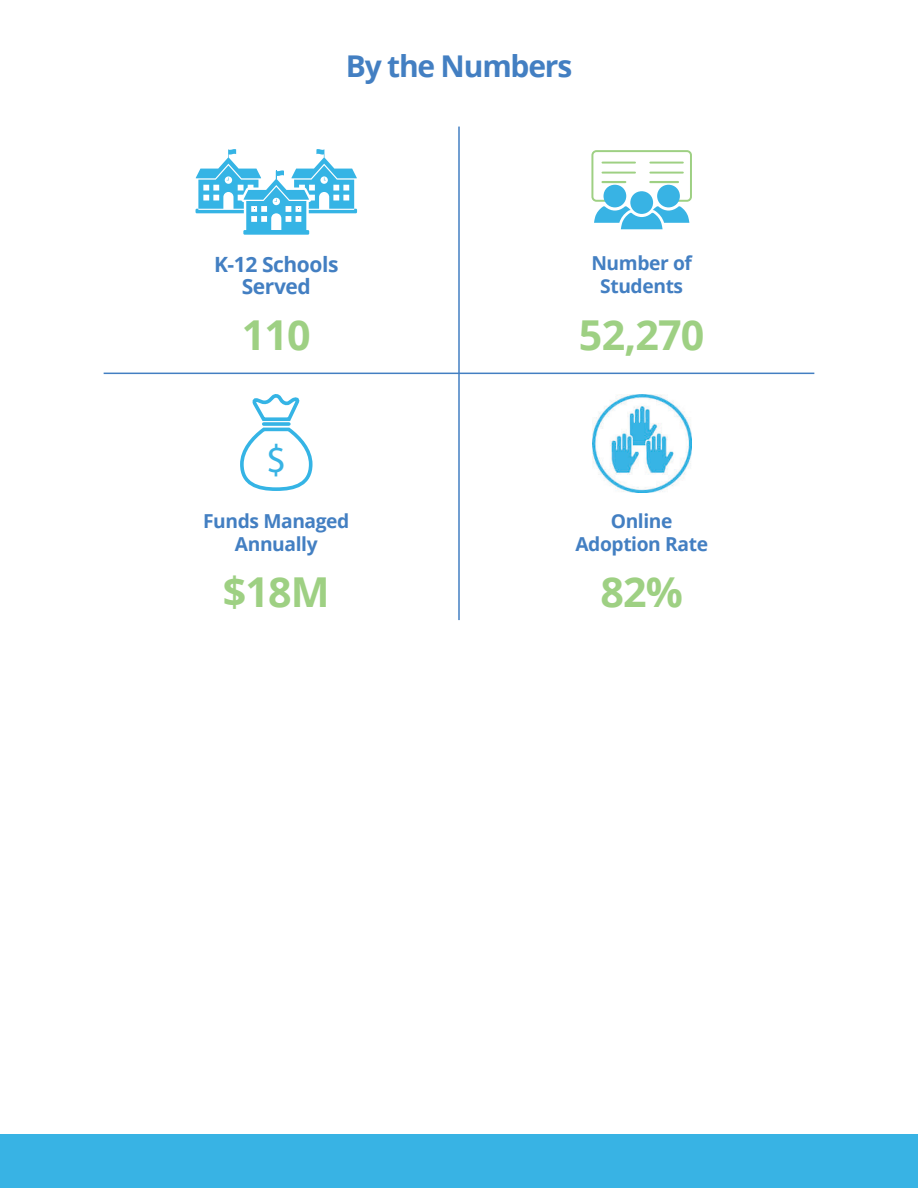
<style>
.page{position:relative;width:918px;height:1188px;background:#fff}
.page>*{position:absolute;margin:0;border:0;box-sizing:border-box;transform-origin:0 0}
.t1{font:700 41.25px "Open Sans";letter-spacing:-.02em;color:#9ed083}
.t2{font:39.75px "Myriad Pro";color:#38b3e4}
.t3{font:700 30px "Open Sans";letter-spacing:-.04em;color:#437fc2}
.t4{font:700 21px/22.2px "Open Sans";letter-spacing:-.02em;color:#437fc2;text-align:center}
.t5{font:700 19.2px/23.1px "Open Sans";letter-spacing:-.02em;color:#437fc2;text-align:center}
</style>
<div class="page">
<div style="left:0;top:1134px;width:918px;height:54px;background:#38b3e4"></div>
<div style="left:243px;top:230px;width:66px;height:5px;background:#35b4e5"></div>
<svg style="left:196px;top:149px;width:161px;height:82px"></svg>
<svg style="left:240px;top:394px;width:73px;height:97px"></svg>
<svg style="left:264px;top:422px;width:25px;height:4px"></svg>
<img style="left:592px;top:394px;width:99px;height:99px">
<div style="left:591px;top:150px;width:101px;height:52px;border:2px solid #9ed083;border-radius:4px"></div>
<hr style="left:602px;top:162px;width:33px;height:2px;background:#9ed083">
<hr style="left:602px;top:172px;width:33px;height:2px;background:#9ed083">
<hr style="left:602px;top:181px;width:23px;height:2px;background:#9ed083">
<hr style="left:650px;top:162px;width:33px;height:2px;background:#9ed083">
<hr style="left:650px;top:172px;width:33px;height:2px;background:#9ed083">
<hr style="left:650px;top:181px;width:28px;height:2px;background:#9ed083">
<div style="left:603px;top:185px;width:23px;height:22px;background:#38b3e4;border-radius:50%"></div>
<div style="left:630px;top:191px;width:23px;height:23px;background:#38b3e4;border-radius:50%"></div>
<div style="left:657px;top:185px;width:23px;height:22px;background:#38b3e4;border-radius:50%"></div>
<svg style="left:594px;top:206px;width:95px;height:23px"></svg>
<hr style="left:458px;top:127px;width:2px;height:493px;background:#437fc2">
<hr style="left:104px;top:373px;width:710px;height:1px;background:#437fc2">
<h3 class="t3" style="left:346px;top:54px;width:228px">By the Numbers</h3>
<p class="t4" style="left:214px;top:255px;width:126px">K-12 Schools<br>Served</p>
<h1 class="t1" style="left:242px;top:318px;width:70px">110</h1>
<p class="t5" style="left:591px;top:254px;width:102px;line-height:22.2px">Number of<br>Students</p>
<h1 class="t1" style="left:579px;top:318px;width:127px">52,270</h1>
<h2 class="t2" style="left:266px;top:443px;width:22px">$</h2>
<p class="t5" style="left:203px;top:511px;width:148px">Funds Managed<br>Annually</p>
<h1 class="t1" style="left:223px;top:576px;width:109px">$18M</h1>
<h1 class="t1" style="left:600px;top:576px;width:84px">82%</h1>
<p class="t5" style="left:575px;top:511px;width:134px">Online<br>Adoption Rate</p>
</div>
